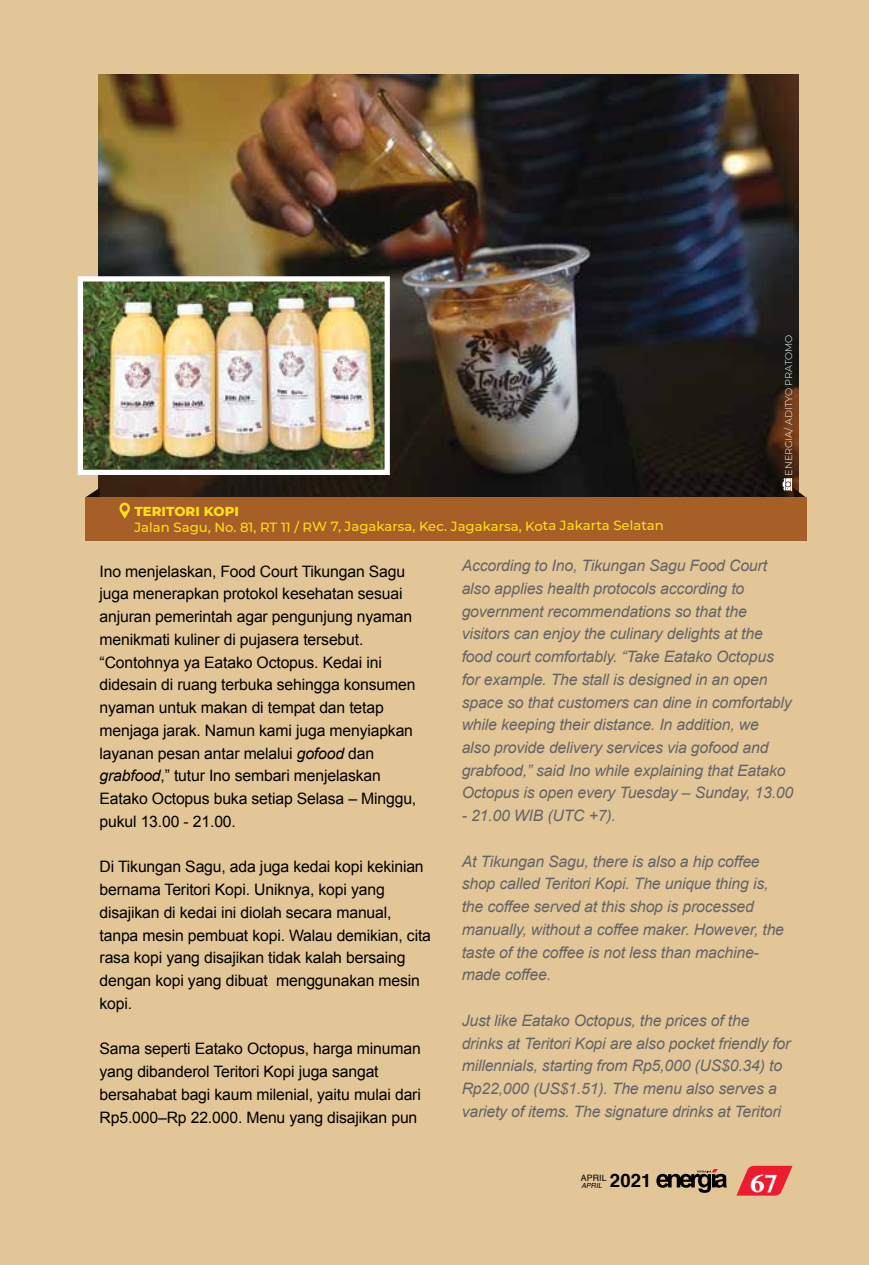
<style>
.page{position:relative;width:869px;height:1265px;background:#fff}
.page>*{position:absolute;margin:0;border:0;box-sizing:border-box;transform-origin:0 0}
.t1{font:700 26.25px "Myanmar MN";color:#fff}
.t2{font:700 18.55px "Helvetica";color:#000}
.t3{font:italic 15.75px/22.8px "Arial";letter-spacing:-.01em;color:#636466}
.t4{font:15.75px/22.8px "Arial";letter-spacing:-.01em;color:#000}
.t5{font:500 13.3px "Montserrat";letter-spacing:-.005em;color:#ffde17}
.t6{font:800 13.3px "Montserrat";letter-spacing:-.005em;color:#ffde17}
.t7{font:300 9.62px "Montserrat";color:#fff}
.t8{font:8.75px "Helvetica";letter-spacing:.015em;color:#000}
.t9{font:italic 7px "Helvetica";color:#000}
.s1{font-style:italic}
</style>
<div class="page">
<div style="left:0;top:0;width:868px;height:1265px;background:#e3c698"></div>
<img style="left:98px;top:74px;width:699px;height:423px">
<svg style="left:736px;top:1166px;width:56px;height:30px"></svg>
<svg style="left:656px;top:1169px;width:70px;height:24px"></svg>
<svg style="left:86px;top:488px;width:13px;height:9px"></svg>
<div style="left:85px;top:497px;width:721px;height:43px;background:#a75f28"></div>
<svg style="left:119px;top:503px;width:11px;height:16px"></svg>
<img style="left:84px;top:282px;width:299px;height:187px">
<div style="left:78px;top:276px;width:311px;height:199px;border:5px solid #fff"></div>
<svg style="left:782px;top:478px;width:23px;height:19px"></svg>
<p class="t6" style="left:134px;top:501px;width:106px">TERITORI KOPI</p>
<p class="t5" style="left:134px;top:517px;width:530px">Jalan Sagu, No. 81, RT 11 / RW 7, Jagakarsa, Kec. Jagakarsa, Kota Jakarta Selatan</p>
<p class="t7" style="left:781px;top:476px;width:143px;rotate:-90deg">ENERGIA/ ADITYO PRATOMO</p>
<p class="t4" style="left:99px;top:560px;width:318px">Ino menjelaskan, Food Court Tikungan Sagu juga menerapkan protokol kesehatan sesuai anjuran pemerintah agar pengunjung nyaman menikmati kuliner di pujasera tersebut. “Contohnya ya Eatako Octopus. Kedai ini didesain di ruang terbuka sehingga konsumen nyaman untuk makan di tempat dan tetap menjaga jarak. Namun kami juga menyiapkan layanan pesan antar melalui <span class="s1">gofood</span> dan <span class="s1">grabfood</span>,” tutur Ino sembari menjelaskan Eatako Octopus buka setiap Selasa – Minggu, pukul 13.00 - 21.00.</p>
<p class="t4" style="left:99px;top:856px;width:333px">Di Tikungan Sagu, ada juga kedai kopi kekinian bernama Teritori Kopi. Uniknya, kopi yang disajikan di kedai ini diolah secara manual, tanpa mesin pembuat kopi. Walau demikian, cita rasa kopi yang disajikan tidak kalah bersaing dengan kopi yang dibuat menggunakan mesin kopi.</p>
<p class="t4" style="left:99px;top:1038px;width:323px">Sama seperti Eatako Octopus, harga minuman yang dibanderol Teritori Kopi juga sangat bersahabat bagi kaum milenial, yaitu mulai dari Rp5.000–Rp 22.000. Menu yang disajikan pun</p>
<p class="t3" style="left:461px;top:554px;width:333px">According to Ino, Tikungan Sagu Food Court also applies health protocols according to government recommendations so that the visitors can enjoy the culinary delights at the food court comfortably. “Take Eatako Octopus for example. The stall is designed in an open space so that customers can dine in comfortably while keeping their distance. In addition, we<br>also provide delivery services via gofood and grabfood,” said Ino while explaining that Eatako Octopus is open every Tuesday – Sunday, 13.00</p>
<p class="t3" style="left:461px;top:805px;width:155px">- 21.00 WIB (UTC +7).</p>
<p class="t3" style="left:461px;top:850px;width:324px">At Tikungan Sagu, there is also a hip coffee shop called Teritori Kopi. The unique thing is, the coffee served at this shop is processed manually, without a coffee maker. However, the taste of the coffee is not less than machine&shy;made coffee.</p>
<p class="t3" style="left:461px;top:1009px;width:330px">Just like Eatako Octopus, the prices of the drinks at Teritori Kopi are also pocket friendly for millennials, starting from Rp5,000 (US$0.34) to Rp22,000 (US$1.51). The menu also serves a variety of items. The signature drinks at Teritori</p>
<p class="t2" style="left:609px;top:1166px;width:43px">2021</p>
<h1 class="t1" style="left:749px;top:1167px;width:29px">67</h1>
<p class="t8" style="left:580px;top:1172px;width:27px">APRIL</p>
<p class="t9" style="left:581px;top:1180px;width:24px">APRIL</p>
</div>
